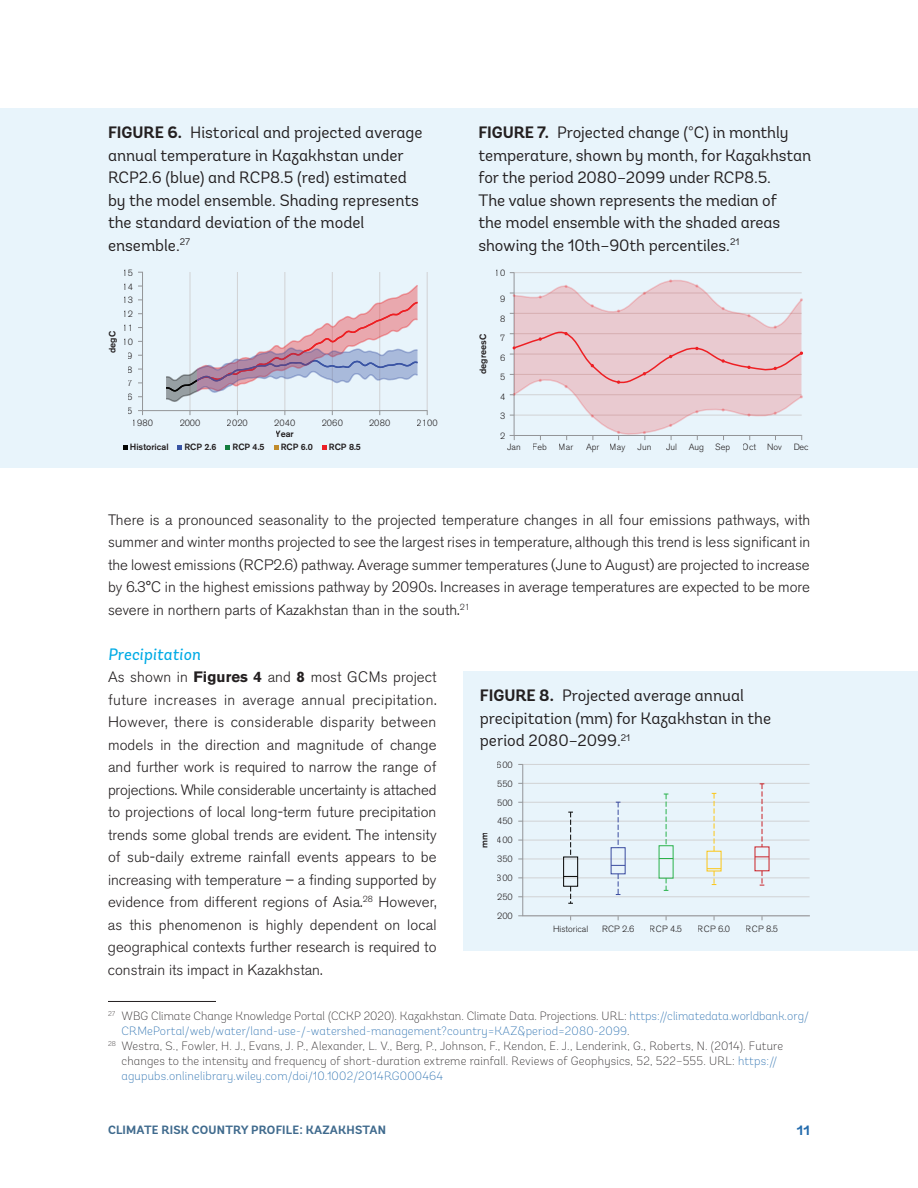
<style>
.page{position:relative;width:918px;height:1188px;background:#fff}
.page>*{position:absolute;margin:0;border:0;box-sizing:border-box;transform-origin:0 0}
.t1{font:16.5px/22.5px "Andes";letter-spacing:-.005em;color:#231f20}
.t2{font:italic 16.5px "Andes";letter-spacing:.02em;color:#00abe5}
.t3{font:300 15px/22.5px "Akzidenz Grotesk BE";color:#231f20;text-align:justify}
.t4{font:700 13.5px "Andes";color:#236bad}
.t5{font:200 12px "Andes";letter-spacing:.01em;color:#231f20}
.t6{font:200 12px "Andes";letter-spacing:.015em;color:#236bad}
.t7{font:700 12px "Andes";letter-spacing:.015em;color:#3f6a8d}
.t8{font:500 9.15px "Akzidenz Grotesk BE";color:#231f20}
.t9{font:300 9px/13.8px "Akzidenz Grotesk BE";color:#231f20;text-align:justify}
.t10{font:500 9px "Akzidenz Grotesk BE";color:#231f20}
.s1{font-weight:700}
.s2{color:#236bad}
.s3{color:#231f20}
</style>
<div class="page">
<div style="left:0;top:108px;width:918px;height:360px;background:#e8f4fb"></div>
<hr style="left:190px;top:272px;width:1px;height:139px;background:#d1d2d4">
<hr style="left:237px;top:272px;width:1px;height:139px;background:#d1d2d4">
<hr style="left:284px;top:272px;width:1px;height:139px;background:#d1d2d4">
<hr style="left:332px;top:272px;width:1px;height:139px;background:#d1d2d4">
<hr style="left:379px;top:272px;width:1px;height:139px;background:#d1d2d4">
<hr style="left:427px;top:272px;width:1px;height:139px;background:#d1d2d4">
<svg style="left:166px;top:285px;width:252px;height:117px"></svg>
<hr style="left:142px;top:272px;width:1px;height:139px;background:#939598">
<svg style="left:123px;top:445px;width:4px;height:5px"></svg>
<svg style="left:177px;top:445px;width:5px;height:5px"></svg>
<svg style="left:225px;top:445px;width:5px;height:5px"></svg>
<svg style="left:274px;top:445px;width:4px;height:5px"></svg>
<svg style="left:322px;top:445px;width:4px;height:5px"></svg>
<hr style="left:142px;top:410px;width:286px;height:1px;background:#939598">
<svg style="left:138px;top:410px;width:5px;height:5px"></svg>
<hr style="left:514px;top:272px;width:288px;height:1px;background:#d1d2d4">
<hr style="left:514px;top:272px;width:1px;height:164px;background:#939598">
<svg style="left:510px;top:279px;width:293px;height:161px"></svg>
<div style="left:464px;top:671px;width:454px;height:279px;background:#e8f4fb"></div>
<hr style="left:522px;top:915px;width:288px;height:1px;background:#939598">
<hr style="left:523px;top:764px;width:287px;height:1px;background:#d1d2d4">
<hr style="left:523px;top:783px;width:287px;height:1px;background:#d1d2d4">
<hr style="left:523px;top:802px;width:287px;height:1px;background:#d1d2d4">
<hr style="left:523px;top:821px;width:287px;height:1px;background:#d1d2d4">
<hr style="left:523px;top:840px;width:287px;height:1px;background:#d1d2d4">
<hr style="left:523px;top:859px;width:287px;height:1px;background:#d1d2d4">
<hr style="left:523px;top:877px;width:287px;height:1px;background:#d1d2d4">
<hr style="left:523px;top:896px;width:287px;height:1px;background:#d1d2d4">
<hr style="left:522px;top:764px;width:1px;height:152px;background:#939598">
<svg style="left:568px;top:812px;width:5px;height:45px"></svg>
<svg style="left:568px;top:887px;width:5px;height:17px"></svg>
<div style="left:563px;top:857px;width:15px;height:30px;border:1px solid #050504"></div>
<svg style="left:616px;top:802px;width:4px;height:43px"></svg>
<svg style="left:616px;top:874px;width:4px;height:21px"></svg>
<div style="left:611px;top:847px;width:15px;height:27px;border:1px solid #394a9f"></div>
<svg style="left:664px;top:794px;width:4px;height:51px"></svg>
<svg style="left:664px;top:879px;width:4px;height:12px"></svg>
<svg style="left:712px;top:793px;width:4px;height:58px"></svg>
<svg style="left:707px;top:868px;width:14px;height:17px"></svg>
<svg style="left:760px;top:783px;width:4px;height:64px"></svg>
<svg style="left:760px;top:871px;width:4px;height:15px"></svg>
<hr style="left:108px;top:1001px;width:108px;height:1px;background:#231f20">
<p class="t1" style="left:108px;top:121px;width:316px"><span class="s1">FIGURE 6.</span> Historical and projected average annual temperature in Kazakhstan under RCP2.6 (blue) and RCP8.5 (red) estimated by the model ensemble. Shading represents the standard deviation of the model ensemble. <sup>27</sup></p>
<p class="t1" style="left:478px;top:121px;width:334px"><span class="s1">FIGURE 7.</span> Projected change (°C) in monthly temperature, shown by month, for Kazakhstan for the period 2080–2099 under RCP8.5.<br>The value shown represents the median of<br>the model ensemble with the shaded areas showing the 10th–90th percentiles. <sup>21</sup></p>
<p class="t9" style="left:123px;top:266px;width:12px;text-align:center">15<br>14<br>13<br>12<br>11<br>10<br>9<br>8<br>7<br>6<br>5</p>
<p class="t10" style="left:107px;top:353px;width:23px;rotate:-90deg">degC</p>
<p class="t9" style="left:132px;top:416px;width:23px">1980</p>
<p class="t9" style="left:179px;top:416px;width:22px">2000</p>
<p class="t9" style="left:227px;top:416px;width:22px">2020</p>
<p class="t9" style="left:274px;top:416px;width:23px">2040</p>
<p class="t9" style="left:322px;top:416px;width:23px">2060</p>
<p class="t9" style="left:369px;top:416px;width:23px">2080</p>
<p class="t9" style="left:417px;top:416px;width:22px">2100</p>
<p class="t10" style="left:276px;top:428px;width:19px">Year</p>
<p class="t8" style="left:477px;top:374px;width:41px;rotate:-90deg">degreesC</p>
<p class="t9" style="left:495px;top:266px;width:12px">10</p>
<p class="t9" style="left:500px;top:289px;width:7px;line-height:19.5px">9<br>8<br>7<br>6<br>5<br>4<br>3<br>2</p>
<p class="t10" style="left:130px;top:441px;width:40px">Historical</p>
<p class="t10" style="left:185px;top:441px;width:34px">RCP 2.6</p>
<p class="t10" style="left:233px;top:441px;width:34px">RCP 4.5</p>
<p class="t10" style="left:281px;top:441px;width:34px">RCP 6.0</p>
<p class="t10" style="left:329px;top:441px;width:34px">RCP 8.5</p>
<p class="t9" style="left:507px;top:440px;width:15px">Jan</p>
<p class="t9" style="left:533px;top:440px;width:16px">Feb</p>
<p class="t9" style="left:559px;top:440px;width:16px">Mar</p>
<p class="t9" style="left:586px;top:440px;width:41px">Apr May</p>
<p class="t9" style="left:638px;top:440px;width:15px">Jun</p>
<p class="t9" style="left:666px;top:440px;width:13px">Jul</p>
<p class="t9" style="left:689px;top:440px;width:43px">Aug Sep</p>
<p class="t9" style="left:743px;top:440px;width:67px">Oct Nov Dec</p>
<p class="t3" style="left:108px;top:508px;width:704px">There is a pronounced seasonality to the projected temperature changes in all four emissions pathways, with summer and winter months projected to see the largest rises in temperature, although this trend is less significant in the lowest emissions (RCP2.6) pathway. Average summer temperatures (June to August) are projected to increase by 6.3°C in the highest emissions pathway by 2090s. Increases in average temperatures are expected to be more severe in northern parts of Kazakhstan than in the south.<sup>21</sup></p>
<p class="t2" style="left:108px;top:644px;width:94px">Precipitation</p>
<p class="t3" style="left:108px;top:666px;width:330px">As shown in <span class="s1">Figures 4</span> and <span class="s1">8</span> most GCMs project future increases in average annual precipitation.<br>However, there is considerable disparity between models in the direction and magnitude of change and further work is required to narrow the range of projections. While considerable uncertainty is attached to projections of local long-term future precipitation trends some global trends are evident. The intensity of sub-daily extreme rainfall events appears to be increasing with temperature – a finding supported by evidence from different regions of Asia.<sup>28</sup> However, as this phenomenon is highly dependent on local geographical contexts further research is required to constrain its impact in Kazakhstan.</p>
<p class="t1" style="left:480px;top:684px;width:293px"><span class="s1">FIGURE 8.</span> Projected average annual precipitation (mm) for Kazakhstan in the period 2080–2099. <sup>21</sup></p>
<p class="t9" style="left:497px;top:755px;width:17px;line-height:18.9px">600<br>550<br>500<br>450<br>400<br>350<br>300<br>250<br>200</p>
<p class="t10" style="left:479px;top:848px;width:17px;rotate:-90deg">mm</p>
<p class="t9" style="left:553px;top:922px;width:37px">Historical</p>
<p class="t9" style="left:602px;top:922px;width:34px">RCP 2.6</p>
<p class="t9" style="left:650px;top:922px;width:34px">RCP 4.5</p>
<p class="t9" style="left:698px;top:922px;width:34px">RCP 6.0</p>
<p class="t9" style="left:746px;top:922px;width:34px">RCP 8.5</p>
<p class="t5" style="left:108px;top:1009px;width:702px"><sup>27</sup> WBG Climate Change Knowledge Portal (CCKP 2020). Kazakhstan. Climate Data. Projections. URL: <span class="s2">https://climatedata.worldbank.org/</span></p>
<p class="t6" style="left:122px;top:1024px;width:510px">CRMePortal/web/water/land-use-/-watershed-management?country=KAZ&amp;period=2080-2099<span class="s3">.</span></p>
<p class="t5" style="left:108px;top:1039px;width:677px"><sup>28</sup> Westra, S., Fowler, H. J., Evans, J. P., Alexander, L. V., Berg, P., Johnson, F., Kendon, E. J., Lenderink, G., Roberts, N. (2014). Future</p>
<p class="t5" style="left:122px;top:1054px;width:657px">changes to the intensity and frequency of short-duration extreme rainfall. Reviews of Geophysics, 52, 522–555. URL: <span class="s2">https://</span></p>
<p class="t6" style="left:122px;top:1069px;width:323px">agupubs.onlinelibrary.wiley.com/doi/10.1002/2014RG000464</p>
<p class="t7" style="left:108px;top:1122px;width:280px">CLIMATE RISK COUNTRY PROFILE: KAZAKHSTAN</p>
<p class="t4" style="left:797px;top:1122px;width:15px">11</p>
</div>
